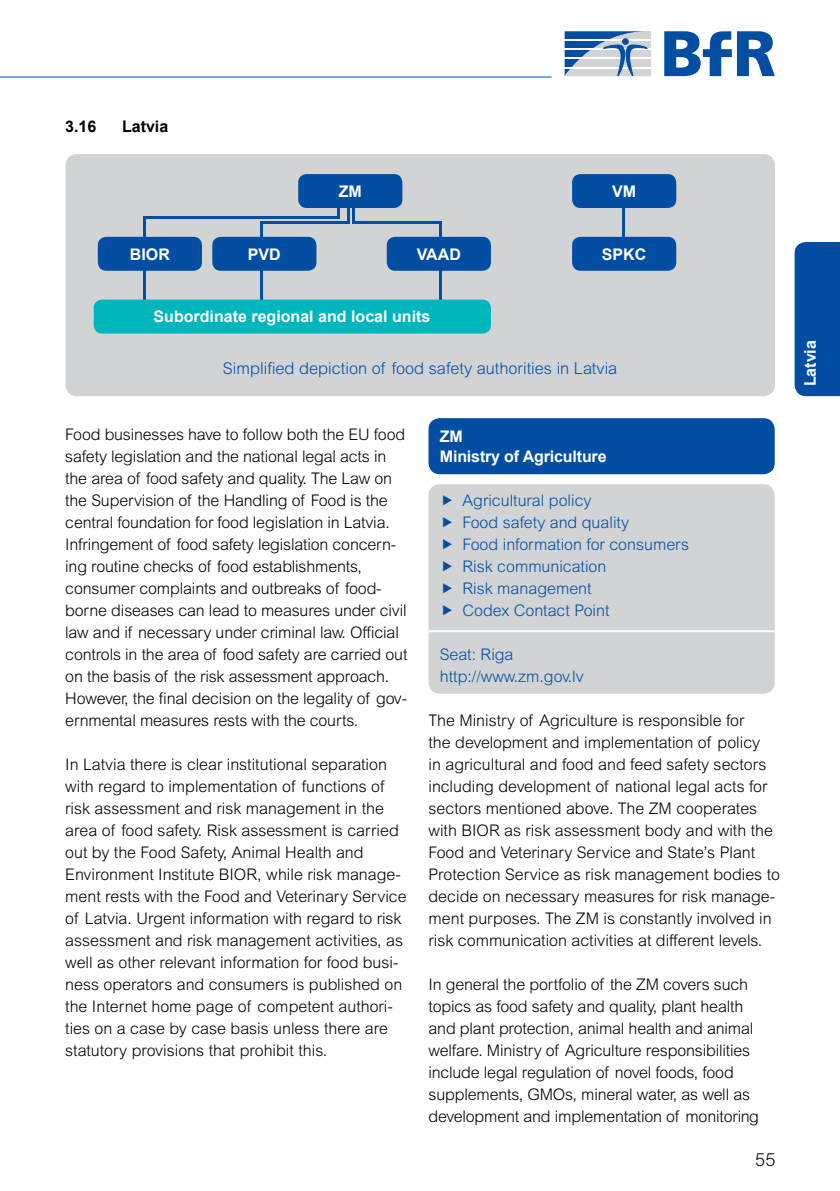
<style>
.page{position:relative;width:840px;height:1191px;background:#fff}
.page>*{position:absolute;margin:0;border:0;box-sizing:border-box;transform-origin:0 0}
.t1{font:300 18px "Arial MT Pro";color:#000}
.t2{font:300 16.4px "Arial MT Pro";color:#034ea2}
.Fließtext{font:300 16px/22px "Arial MT Pro";letter-spacing:-.01em;color:#000}
.Fließtext_blau{font:300 16px/22px "Arial MT Pro";color:#000}
.Fließtext-2{font:300 16px "Arial MT Pro";color:#034ea2}
.Kaestchen{font:700 16px "Arial";color:#fff}
.Head_02{font:700 16px "Arial";color:#000}
</style>
<div class="page">
<svg style="left:564px;top:31px;width:87px;height:45px;background:#93adca"></svg>
<svg style="left:664px;top:31px;width:110px;height:45px"></svg>
<hr style="left:0;top:76px;width:551px;height:2px;background:#034ea2">
<div style="left:794px;top:242px;width:45px;height:154px;background:#034ea2"></div>
<div style="left:65px;top:154px;width:709px;height:242px;background:#d1d3d4;border-radius:11px"></div>
<div style="left:298px;top:174px;width:104px;height:34px;background:#034ea2;border-radius:9px"></div>
<div style="left:98px;top:237px;width:104px;height:34px;background:#034ea2;border-radius:9px"></div>
<hr style="left:346px;top:206px;width:3px;height:17px;background:#034ea2">
<svg style="left:260px;top:223px;width:2px;height:14px"></svg>
<hr style="left:260px;top:221px;width:89px;height:2px;background:#034ea2">
<div style="left:212px;top:237px;width:104px;height:34px;background:#034ea2;border-radius:9px"></div>
<svg style="left:337px;top:208px;width:2px;height:9px"></svg>
<hr style="left:143px;top:217px;width:2px;height:21px;background:#034ea2">
<hr style="left:143px;top:217px;width:196px;height:2px;background:#034ea2">
<svg style="left:352px;top:208px;width:2px;height:13px"></svg>
<hr style="left:438px;top:221px;width:3px;height:18px;background:#034ea2">
<hr style="left:352px;top:221px;width:89px;height:2px;background:#034ea2">
<div style="left:386px;top:237px;width:104px;height:34px;background:#034ea2;border-radius:9px"></div>
<hr style="left:621px;top:200px;width:3px;height:68px;background:#034ea2">
<div style="left:571px;top:237px;width:105px;height:34px;background:#034ea2;border-radius:9px"></div>
<div style="left:571px;top:174px;width:105px;height:34px;background:#034ea2;border-radius:9px"></div>
<hr style="left:143px;top:269px;width:2px;height:34px;background:#034ea2">
<hr style="left:260px;top:269px;width:2px;height:34px;background:#034ea2">
<hr style="left:438px;top:269px;width:3px;height:34px;background:#034ea2">
<div style="left:94px;top:300px;width:396px;height:33px;background:#00b6bd;border-radius:9px"></div>
<div style="left:428px;top:484px;width:346px;height:209px;background:#d1d3d4;border-radius:11px"></div>
<hr style="left:428px;top:630px;width:346px;height:2px;background:#fff">
<div style="left:428px;top:418px;width:346px;height:56px;background:#034ea2;border-radius:11px"></div>
<p class="Head_02" style="left:65px;top:116px;width:33px">3.16</p>
<p class="Head_02" style="left:122px;top:116px;width:48px">Latvia</p>
<p class="Kaestchen" style="left:130px;top:243px;width:41px">BIOR</p>
<p class="Kaestchen" style="left:338px;top:181px;width:25px">ZM</p>
<p class="Kaestchen" style="left:611px;top:181px;width:25px">VM</p>
<p class="Kaestchen" style="left:248px;top:243px;width:34px">PVD</p>
<p class="Kaestchen" style="left:416px;top:243px;width:46px">VAAD</p>
<p class="Kaestchen" style="left:601px;top:243px;width:46px">SPKC</p>
<p class="Kaestchen" style="left:153px;top:306px;width:278px">Subordinate regional and local units</p>
<p class="t2" style="left:223px;top:358px;width:396px">Simplified depiction of food safety authorities in Latvia</p>
<p class="Fließtext" style="left:65px;top:424px;width:343px">Food businesses have to follow both the EU food safety legislation and the national legal acts in the area of food safety and quality. The Law on the Supervision of the Handling of Food is the central foundation for food legislation in Latvia.<br>Infringement of food safety legislation concern&shy;ing routine checks of food establishments, consumer complaints and outbreaks of food&shy;borne diseases can lead to measures under civil law and if necessary under criminal law. Official controls in the area of food safety are carried out on the basis of the risk assessment approach.<br>However, the final decision on the legality of gov&shy;ernmental measures rests with the courts.</p>
<p class="Fließtext" style="left:65px;top:754px;width:343px">In Latvia there is clear institutional separation with regard to implementation of functions of risk assessment and risk management in the area of food safety. Risk assessment is carried out by the Food Safety, Animal Health and Environment Institute BIOR, while risk manage&shy;ment rests with the Food and Veterinary Service of Latvia. Urgent information with regard to risk assessment and risk management activities, as well as other relevant information for food busi&shy;ness operators and consumers is published on the Internet home page of competent authori&shy;ties on a case by case basis unless there are statutory provisions that prohibit this.</p>
<p class="Kaestchen" style="left:439px;top:426px;width:24px">ZM</p>
<p class="Kaestchen" style="left:439px;top:445px;width:168px">Ministry of Agriculture</p>
<p class="Fließtext-2" style="left:462px;top:491px;width:130px">Agricultural policy</p>
<p class="Fließtext-2" style="left:462px;top:513px;width:168px">Food safety and quality</p>
<p class="Fließtext-2" style="left:462px;top:535px;width:228px">Food information for consumers</p>
<p class="Fließtext-2" style="left:462px;top:557px;width:145px">Risk communication</p>
<p class="Fließtext-2" style="left:462px;top:579px;width:130px">Risk management</p>
<p class="Fließtext-2" style="left:462px;top:601px;width:148px">Codex Contact Point</p>
<p class="Fließtext-2" style="left:439px;top:645px;width:75px">Seat: Riga</p>
<p class="Fließtext-2" style="left:439px;top:667px;width:145px">http://www.zm.gov.lv</p>
<p class="Fließtext_blau" style="left:428px;top:710px;width:353px">The Ministry of Agriculture is responsible for<br>the development and implementation of policy<br>in agricultural and food and feed safety sectors including development of national legal acts for sectors mentioned above. The ZM cooperates with BIOR as risk assessment body and with the Food and Veterinary Service and State’s Plant Protection Service as risk management bodies to decide on necessary measures for risk manage&shy;ment purposes. The ZM is constantly involved in risk communication activities at different levels.</p>
<p class="Fließtext_blau" style="left:428px;top:974px;width:332px">In general the portfolio of the ZM covers such topics as food safety and quality, plant health and plant protection, animal health and animal welfare. Ministry of Agriculture responsibilities include legal regulation of novel foods, food supplements, GMOs, mineral water, as well as development and implementation of monitoring</p>
<p class="t1" style="left:754px;top:1149px;width:22px">55</p>
<p class="Kaestchen" style="left:799px;top:386px;width:48px;rotate:-90deg">Latvia</p>
</div>
